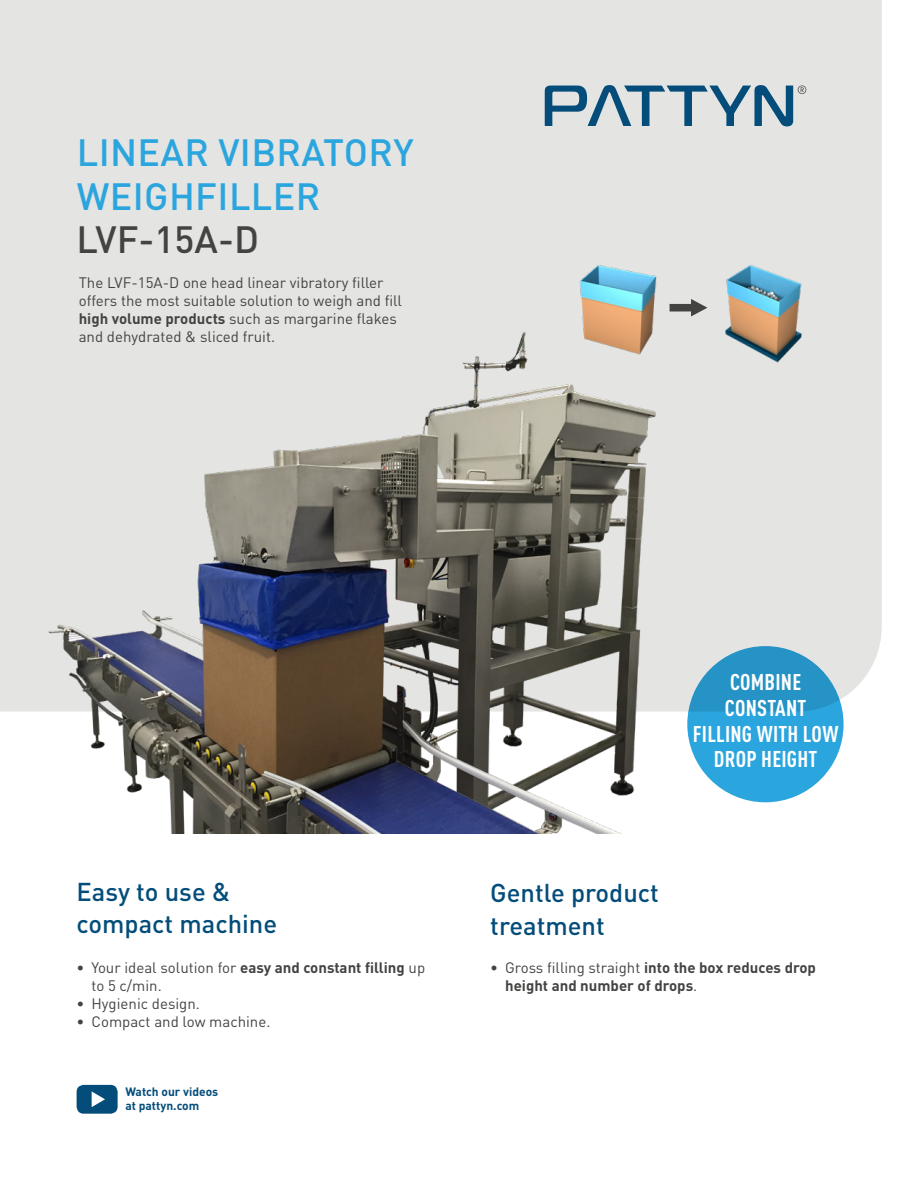
<style>
.page{position:relative;width:915px;height:1187px;background:#fff}
.page>*{position:absolute;margin:0;border:0;box-sizing:border-box;transform-origin:0 0}
.t1{font:500 37.5px/43.5px "DIN Pro";letter-spacing:.01em;color:#2ba5de}
.t2{font:500 37.5px "DIN Pro";color:#434342}
.t3{font:500 25.5px "DIN Pro";color:#044d7a}
.t4{font:700 22.5px/25.5px "DIN Cond";letter-spacing:.01em;color:#fff;text-align:center}
.Machine_description{font:15px/18px "DIN Pro";color:#434342}
.t5{font:700 15px/18px "DIN Pro";color:#434342}
.t6{font:700 12px/13.5px "DIN Pro";color:#044d7a}
.s1{font-weight:700}
.s2{font-weight:400}
</style>
<div class="page">
<div style="left:0;top:0;width:881px;height:711px;background:#e4e4e3"></div>
<svg style="left:544px;top:85px;width:262px;height:41px;background:#94aebd"></svg>
<svg style="left:77px;top:1084px;width:41px;height:29px"></svg>
<svg style="left:669px;top:299px;width:38px;height:17px"></svg>
<img style="left:578px;top:264px;width:79px;height:62px">
<img style="left:719px;top:264px;width:96px;height:104px">
<img style="left:42px;top:326px;width:661px;height:507px">
<div style="left:687px;top:646px;width:156px;height:156px;background:linear-gradient(to bottom,#2591c3,#2daae5);border-radius:50%"></div>
<h1 class="t1" style="left:77px;top:129px;width:338px">LINEAR VIBRATORY<br>WEIGHFILLER</h1>
<h1 class="t2" style="left:77px;top:214px;width:184px">LVF-15A-D</h1>
<p class="Machine_description" style="left:79px;top:273px;width:325px">The LVF-15A-D one head linear vibratory filler offers the most suitable solution to weigh and fill <span class="s1">high volume products</span> such as margarine flakes and dehydrated &amp; sliced fruit.</p>
<p class="t3" style="left:77px;top:873px;width:155px">Easy to use &amp;</p>
<p class="t3" style="left:77px;top:906px;width:202px">compact machine</p>
<p class="Machine_description" style="left:91px;top:957px;width:335px;text-indent:-15px">• Your ideal solution for <span class="s1">easy and constant filling</span> up to 5 c/min.</p>
<p class="Machine_description" style="left:77px;top:993px;width:125px">• Hygienic design.</p>
<p class="Machine_description" style="left:77px;top:1011px;width:195px">• Compact and low machine.</p>
<p class="t6" style="left:125px;top:1084px;width:94px">Watch our videos at pattyn.com</p>
<p class="t4" style="left:729px;top:669px;width:73px">COMBINE</p>
<p class="t4" style="left:724px;top:694px;width:83px">CONSTANT</p>
<p class="t4" style="left:692px;top:720px;width:147px">FILLING WITH LOW<br>DROP HEIGHT</p>
<p class="t3" style="left:490px;top:875px;width:170px">Gentle product</p>
<p class="t3" style="left:490px;top:908px;width:116px">treatment</p>
<p class="t5" style="left:505px;top:957px;width:312px;text-indent:-15px"><span class="s2">• Gross filling straight</span> into the box reduces drop height and number of drops<span class="s2">.</span></p>
</div>
